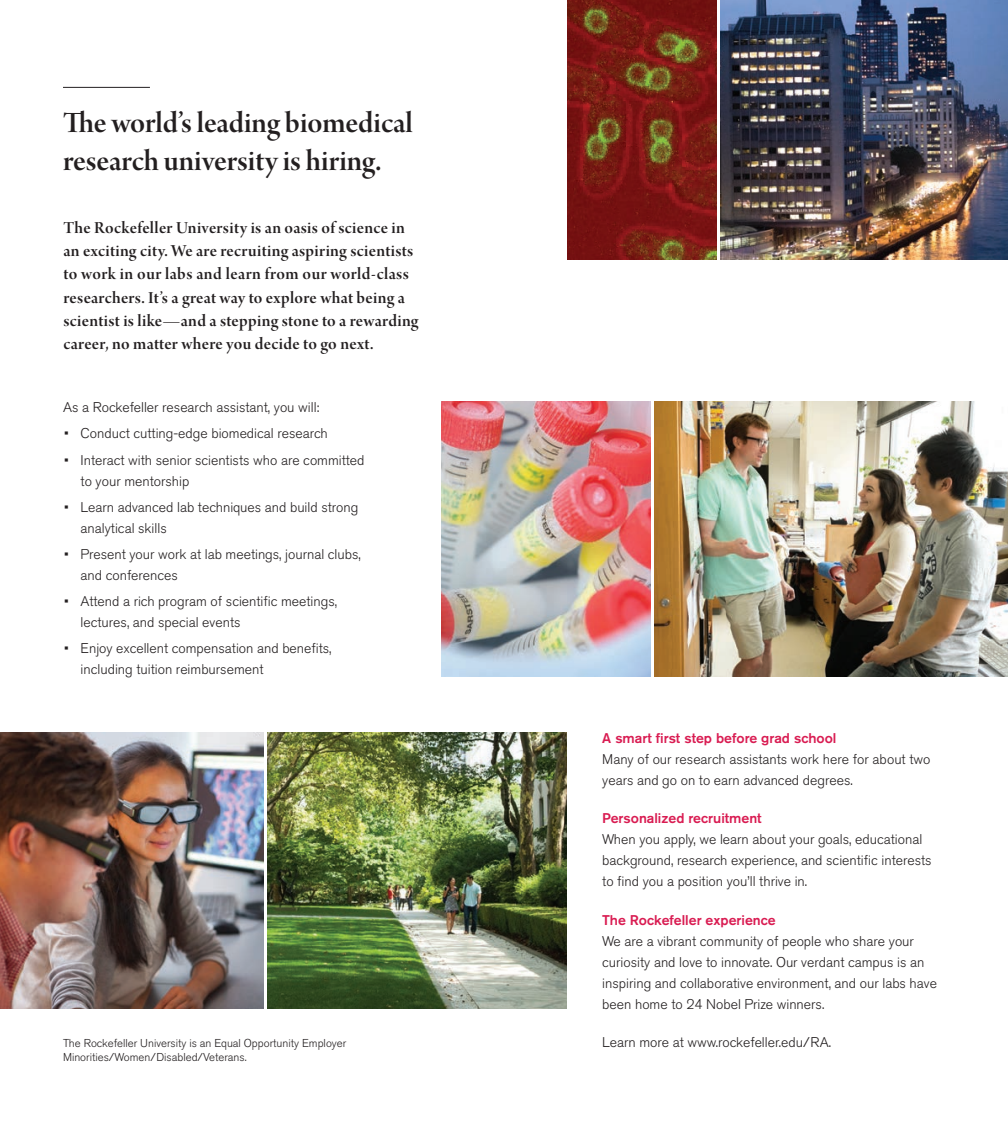
<style>
.page{position:relative;width:1008px;height:1134px;background:#fff}
.page>*{position:absolute;margin:0;border:0;box-sizing:border-box;transform-origin:0 0}
.t1{font:31.5px/38.5px "Arno Pro Smbd Display";letter-spacing:-.005em;color:#231f20}
.t2{font:17.85px/23.3px "Arno Pro Smbd Display";letter-spacing:.02em;color:#231f20}
.t3{font:300 14px/21px "Akzidenz Grotesk BE";color:#231f20}
.t4{font:500 14px "Akzidenz Grotesk BE";color:#d91c52}
.t5{font:300 11.38px "Akzidenz Grotesk BE";color:#231f20}
</style>
<div class="page">
<img style="left:720px;top:0;width:288px;height:260px">
<img style="left:268px;top:732px;width:299px;height:276px">
<img style="left:441px;top:402px;width:210px;height:275px">
<img style="left:654px;top:402px;width:354px;height:275px">
<img style="left:0;top:732px;width:264px;height:276px">
<img style="left:567px;top:0;width:150px;height:260px">
<hr style="left:63px;top:87px;width:87px;height:1px;background:#231f20">
<h1 class="t1" style="left:63px;top:105px;width:351px">The world’s leading biomedical research university is hiring.</h1>
<p class="t2" style="left:63px;top:217px;width:357px">The Rockefeller University is an oasis of science in an exciting city. We are recruiting aspiring scientists to work in our labs and learn from our world-class researchers. It’s a great way to explore what being a scientist is like—and a stepping stone to a rewarding career, no matter where you decide to go next.</p>
<p class="t3" style="left:63px;top:397px;width:258px">As a Rockefeller research assistant, you will:</p>
<p class="t3" style="left:64px;top:423px;width:265px">• Conduct cutting-edge biomedical research</p>
<p class="t3" style="left:81px;top:449px;width:285px;text-indent:-16px">• Interact with senior scientists who are committed to your mentorship</p>
<p class="t3" style="left:81px;top:497px;width:279px;text-indent:-16px">• Learn advanced lab techniques and build strong analytical skills</p>
<p class="t3" style="left:81px;top:544px;width:282px;text-indent:-16px">• Present your work at lab meetings, journal clubs, and conferences</p>
<p class="t3" style="left:81px;top:591px;width:258px;text-indent:-16px">• Attend a rich program of scientific meetings, lectures, and special events</p>
<p class="t3" style="left:81px;top:638px;width:253px;text-indent:-16px">• Enjoy excellent compensation and benefits, including tuition reimbursement</p>
<p class="t4" style="left:602px;top:729px;width:236px">A smart first step before grad school</p>
<p class="t3" style="left:602px;top:749px;width:330px">Many of our research assistants work here for about two years and go on to earn advanced degrees.</p>
<p class="t4" style="left:602px;top:810px;width:161px">Personalized recruitment</p>
<p class="t3" style="left:602px;top:829px;width:331px">When you apply, we learn about your goals, educational background, research experience, and scientific interests to find you a position you’ll thrive in.</p>
<p class="t4" style="left:602px;top:911px;width:175px">The Rockefeller experience</p>
<p class="t3" style="left:602px;top:931px;width:336px">We are a vibrant community of people who share your curiosity and love to innovate. Our verdant campus is an inspiring and collaborative environment, and our labs have been home to 24 Nobel Prize winners.</p>
<p class="t5" style="left:63px;top:1036px;width:285px">The Rockefeller University is an Equal Opportunity Employer</p>
<p class="t3" style="left:602px;top:1032px;width:230px">Learn more at www.rockefeller.edu/RA.</p>
<p class="t5" style="left:63px;top:1050px;width:185px">Minorities/Women/Disabled/Veterans.</p>
</div>
